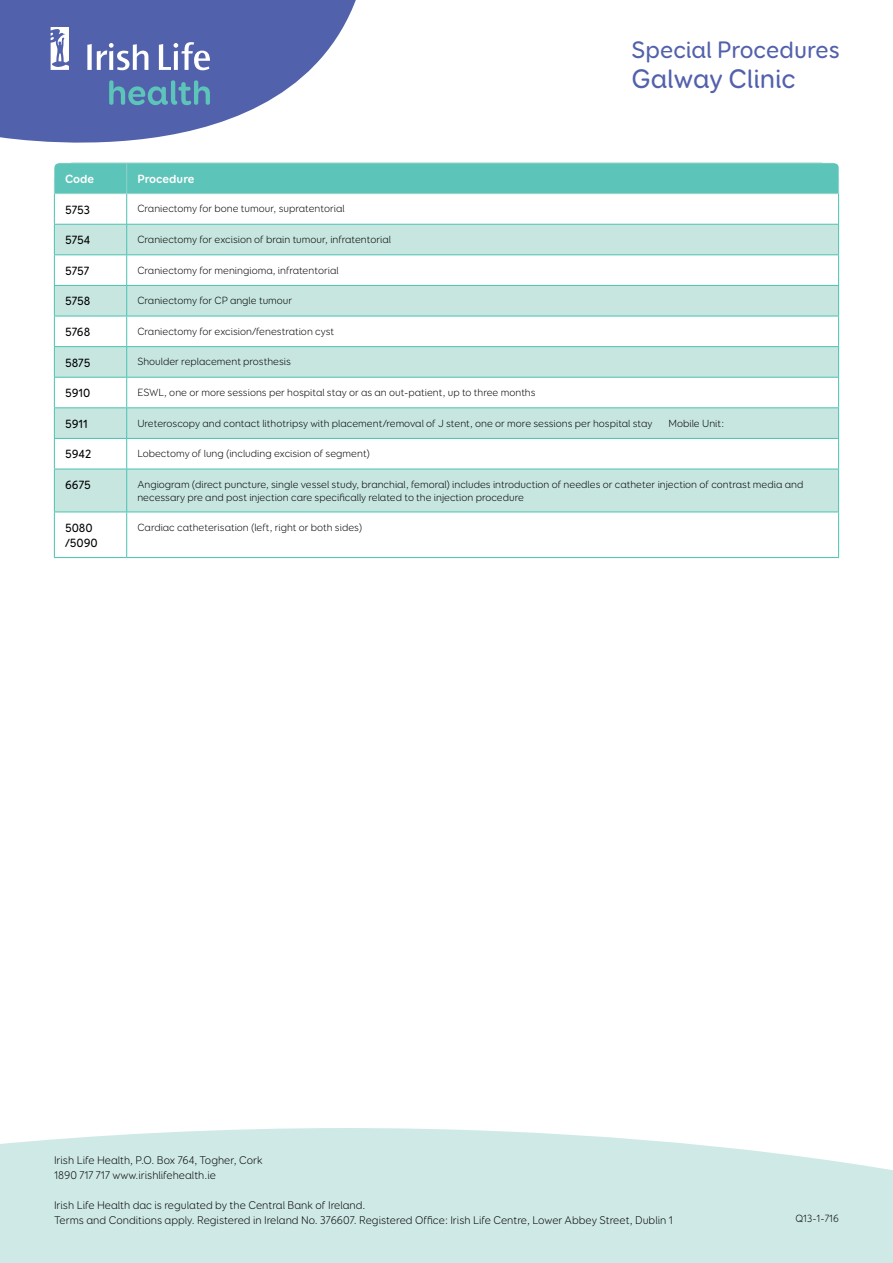
<style>
.page{position:relative;width:893px;height:1263px;background:#fff}
.page>*{position:absolute;margin:0;border:0;box-sizing:border-box;transform-origin:0 0}
.t1{font:500 27px "Booster Next FY";color:#5261ac}
.t2{font:500 24px "Booster Next FY";color:#5261ac}
.t3{font:500 12px/15px "Booster Next FY";color:#000}
.t4{font:700 12px "Booster Next FY";color:#fff}
.t5{font:300 11.25px/15px "Booster Next FY";color:#000}
.t6{font:300 10.5px/13.5px "Booster Next FY";color:#000}
</style>
<div class="page">
<svg style="left:0;top:0;width:356px;height:143px;fill:#5261ac"></svg>
<svg style="left:51px;top:27px;width:18px;height:43px"></svg>
<svg style="left:87px;top:43px;width:61px;height:27px"></svg>
<svg style="left:159px;top:42px;width:51px;height:28px"></svg>
<svg style="left:109px;top:80px;width:101px;height:25px;background:#568ab1"></svg>
<svg style="left:0;top:1128px;width:893px;height:135px;background:#d2ebe7"></svg>
<svg style="left:55px;top:194px;width:783px;height:363px"></svg>
<svg style="left:55px;top:225px;width:783px;height:287px;fill:#c7e6df"></svg>
<hr style="left:54px;top:194px;width:1px;height:30px;background:#49c3b1">
<hr style="left:126px;top:194px;width:1px;height:30px;background:#49c3b1">
<hr style="left:838px;top:194px;width:1px;height:30px;background:#49c3b1">
<hr style="left:54px;top:224px;width:73px;height:1px;background:#49c3b1">
<svg style="left:54px;top:225px;width:1px;height:29px"></svg>
<hr style="left:127px;top:224px;width:712px;height:1px;background:#49c3b1">
<svg style="left:126px;top:225px;width:1px;height:29px"></svg>
<svg style="left:838px;top:225px;width:1px;height:29px"></svg>
<hr style="left:54px;top:254px;width:73px;height:1px;background:#49c3b1">
<hr style="left:54px;top:255px;width:1px;height:30px;background:#49c3b1">
<hr style="left:127px;top:254px;width:712px;height:1px;background:#49c3b1">
<hr style="left:126px;top:255px;width:1px;height:30px;background:#49c3b1">
<hr style="left:838px;top:255px;width:1px;height:30px;background:#49c3b1">
<hr style="left:54px;top:285px;width:73px;height:1px;background:#49c3b1">
<hr style="left:54px;top:286px;width:1px;height:30px;background:#49c3b1">
<hr style="left:127px;top:285px;width:712px;height:1px;background:#49c3b1">
<hr style="left:126px;top:286px;width:1px;height:30px;background:#49c3b1">
<hr style="left:838px;top:286px;width:1px;height:30px;background:#49c3b1">
<hr style="left:54px;top:316px;width:73px;height:1px;background:#49c3b1">
<hr style="left:54px;top:316px;width:1px;height:30px;background:#49c3b1">
<hr style="left:127px;top:316px;width:712px;height:1px;background:#49c3b1">
<hr style="left:126px;top:316px;width:1px;height:30px;background:#49c3b1">
<hr style="left:838px;top:316px;width:1px;height:30px;background:#49c3b1">
<hr style="left:54px;top:346px;width:73px;height:1px;background:#49c3b1">
<hr style="left:54px;top:347px;width:1px;height:30px;background:#49c3b1">
<hr style="left:127px;top:346px;width:712px;height:1px;background:#49c3b1">
<hr style="left:126px;top:347px;width:1px;height:30px;background:#49c3b1">
<hr style="left:838px;top:347px;width:1px;height:30px;background:#49c3b1">
<hr style="left:54px;top:377px;width:73px;height:1px;background:#49c3b1">
<svg style="left:54px;top:378px;width:1px;height:29px"></svg>
<hr style="left:127px;top:377px;width:712px;height:1px;background:#49c3b1">
<svg style="left:126px;top:378px;width:1px;height:29px"></svg>
<svg style="left:838px;top:378px;width:1px;height:29px"></svg>
<hr style="left:54px;top:407px;width:73px;height:1px;background:#49c3b1">
<hr style="left:54px;top:408px;width:1px;height:30px;background:#49c3b1">
<hr style="left:127px;top:407px;width:712px;height:1px;background:#49c3b1">
<hr style="left:126px;top:408px;width:1px;height:30px;background:#49c3b1">
<hr style="left:838px;top:408px;width:1px;height:30px;background:#49c3b1">
<hr style="left:54px;top:438px;width:73px;height:1px;background:#49c3b1">
<hr style="left:54px;top:439px;width:1px;height:30px;background:#49c3b1">
<hr style="left:127px;top:438px;width:712px;height:1px;background:#49c3b1">
<hr style="left:126px;top:439px;width:1px;height:30px;background:#49c3b1">
<hr style="left:838px;top:439px;width:1px;height:30px;background:#49c3b1">
<hr style="left:54px;top:469px;width:73px;height:1px;background:#49c3b1">
<hr style="left:54px;top:469px;width:1px;height:43px;background:#49c3b1">
<hr style="left:127px;top:469px;width:712px;height:1px;background:#49c3b1">
<hr style="left:126px;top:469px;width:1px;height:43px;background:#49c3b1">
<hr style="left:838px;top:469px;width:1px;height:43px;background:#49c3b1">
<hr style="left:54px;top:512px;width:73px;height:1px;background:#49c3b1">
<hr style="left:54px;top:512px;width:1px;height:45px;background:#49c3b1">
<hr style="left:127px;top:512px;width:712px;height:1px;background:#49c3b1">
<hr style="left:126px;top:512px;width:1px;height:45px;background:#49c3b1">
<hr style="left:838px;top:512px;width:1px;height:45px;background:#49c3b1">
<hr style="left:54px;top:557px;width:73px;height:1px;background:#49c3b1">
<hr style="left:127px;top:557px;width:712px;height:1px;background:#49c3b1">
<svg style="left:53px;top:162px;width:787px;height:32px;background:#63c6bb"></svg>
<h2 class="t2" style="left:631px;top:35px;width:210px">Special Procedures</h2>
<h1 class="t1" style="left:631px;top:62px;width:166px">Galway Clinic</h1>
<p class="t4" style="left:65px;top:171px;width:31px">Code</p>
<p class="t4" style="left:137px;top:171px;width:59px">Procedure</p>
<p class="t3" style="left:65px;top:202px;width:27px">5753</p>
<p class="t6" style="left:137px;top:202px;width:209px">Craniectomy for bone tumour, supratentorial</p>
<p class="t3" style="left:65px;top:233px;width:27px">5754</p>
<p class="t6" style="left:137px;top:233px;width:255px">Craniectomy for excision of brain tumour, infratentorial</p>
<p class="t3" style="left:65px;top:263px;width:26px">5757</p>
<p class="t6" style="left:137px;top:263px;width:203px">Craniectomy for meningioma, infratentorial</p>
<p class="t3" style="left:65px;top:294px;width:27px">5758</p>
<p class="t6" style="left:137px;top:294px;width:156px">Craniectomy for CP angle tumour</p>
<p class="t3" style="left:65px;top:324px;width:27px">5768</p>
<p class="t6" style="left:137px;top:324px;width:198px">Craniectomy for excision/fenestration cyst</p>
<p class="t3" style="left:65px;top:355px;width:27px">5875</p>
<p class="t6" style="left:137px;top:355px;width:155px">Shoulder replacement prosthesis</p>
<p class="t3" style="left:65px;top:386px;width:27px">5910</p>
<p class="t6" style="left:137px;top:386px;width:400px">ESWL, one or more sessions per hospital stay or as an out-patient, up to three months</p>
<p class="t3" style="left:65px;top:416px;width:24px">5911</p>
<p class="t6" style="left:137px;top:416px;width:517px">Ureteroscopy and contact lithotripsy with placement/removal of J stent, one or more sessions per hospital stay</p>
<p class="t6" style="left:669px;top:416px;width:57px">Mobile Unit:</p>
<p class="t3" style="left:65px;top:447px;width:28px">5942</p>
<p class="t6" style="left:137px;top:447px;width:234px">Lobectomy of lung (including excision of segment)</p>
<p class="t3" style="left:65px;top:477px;width:27px">6675</p>
<p class="t6" style="left:137px;top:477px;width:667px">Angiogram (direct puncture, single vessel study, branchial, femoral) includes introduction of needles or catheter injection of contrast media and necessary pre and post injection care specifically related to the injection procedure</p>
<p class="t3" style="left:65px;top:520px;width:34px">5080 /5090</p>
<p class="t6" style="left:137px;top:520px;width:226px">Cardiac catheterisation (left, right or both sides)</p>
<p class="t5" style="left:54px;top:1152px;width:210px">Irish Life Health, P.O. Box 764, Togher, Cork<br>1890 717 717 www.irishlifehealth.ie</p>
<p class="t5" style="left:54px;top:1197px;width:620px">Irish Life Health dac is regulated by the Central Bank of Ireland.<br>Terms and Conditions apply. Registered in Ireland No. 376607. Registered Office: Irish Life Centre, Lower Abbey Street, Dublin 1</p>
<p class="t6" style="left:795px;top:1211px;width:45px">Q13-1-716</p>
</div>
